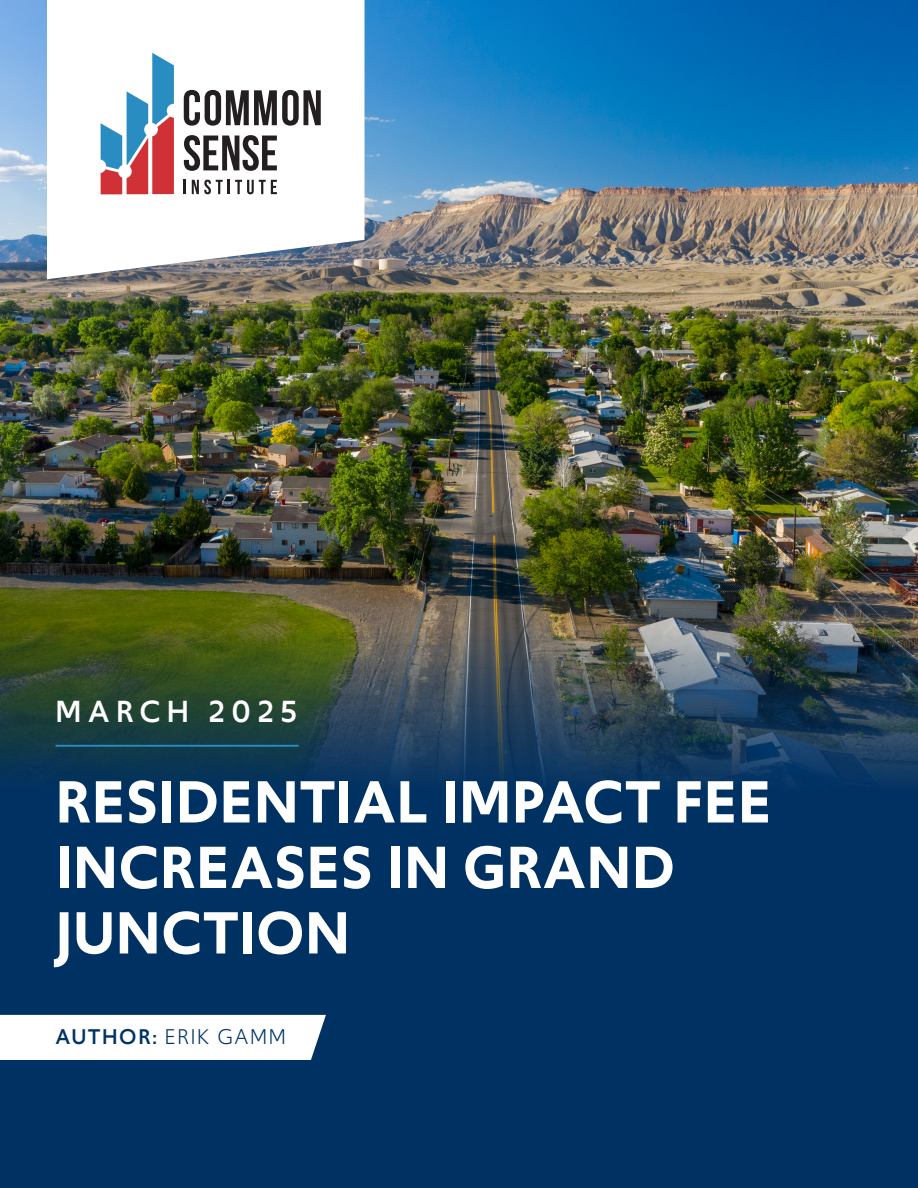
<style>
.page{position:relative;width:918px;height:1188px;background:#fff}
.page>*{position:absolute;margin:0;border:0;box-sizing:border-box;transform-origin:0 0}
.t1{font:600 62.7px/65.6px "Upgrade";letter-spacing:.01em;color:#fff}
.t2{font:500 32.25px "Upgrade";letter-spacing:.2em;color:#fff}
.t3{font:22.5px "Upgrade";letter-spacing:.075em;color:#036}
.s1{font-weight:500}
</style>
<div class="page">
<img style="left:0;top:0;width:918px;height:449px">
<img style="left:0;top:449px;width:918px;height:739px">
<hr style="left:56px;top:745px;width:243px;height:2px;background:#298dc2">
<svg style="left:0;top:1015px;width:326px;height:45px"></svg>
<svg style="left:47px;top:0;width:318px;height:279px"></svg>
<svg style="left:184px;top:135px;width:93px;height:36px"></svg>
<svg style="left:101px;top:53px;width:73px;height:141px"></svg>
<svg style="left:184px;top:90px;width:137px;height:36px"></svg>
<svg style="left:184px;top:180px;width:2px;height:14px"></svg>
<svg style="left:192px;top:180px;width:85px;height:14px"></svg>
<p class="t2" style="left:56px;top:690px;width:243px">MARCH 2025</p>
<p class="t1" style="left:56px;top:769px;width:718px">RESIDENTIAL IMPACT FEE<br>INCREASES IN GRAND<br>JUNCTION</p>
<p class="t3" style="left:56px;top:1021px;width:232px"><span class="s1">AUTHOR:</span> ERIK GAMM</p>
</div>
